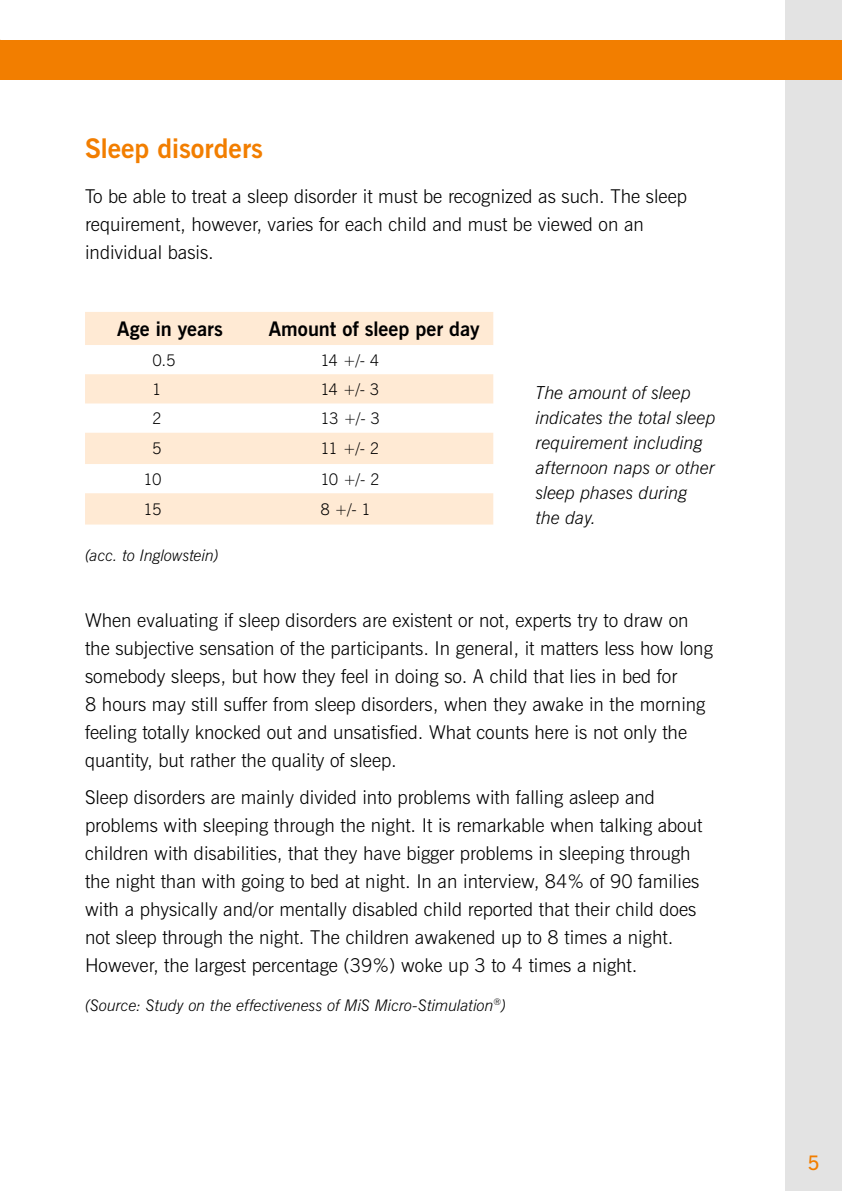
<style>
.page{position:relative;width:842px;height:1191px;background:#fff}
.page>*{position:absolute;margin:0;border:0;box-sizing:border-box;transform-origin:0 0}
.t1{font:700 27px "News Gothic BT";color:#f27e00}
.t2{font:700 20px "News Gothic BT";color:#000}
.t3{font:600 20px "News Gothic BT";color:#f27e00}
.t4{font:300 19px/28px "News Gothic BT";color:#000}
.t5{font:italic 300 18px/25px "News Gothic BT";color:#000}
.t6{font:italic 300 16px "News Gothic BT";color:#000}
.t7{font:300 16px "News Gothic BT";letter-spacing:-.065em;color:#000}
</style>
<div class="page">
<div style="left:785px;top:0;width:57px;height:1191px;background:#e3e3e3"></div>
<div style="left:0;top:40px;width:842px;height:39px;background:#f27e00"></div>
<svg style="left:85px;top:312px;width:408px;height:212px;fill:#ffead4"></svg>
<h1 class="t1" style="left:85px;top:132px;width:180px">Sleep disorders</h1>
<p class="t4" style="left:85px;top:182px;width:603px">To be able to treat a sleep disorder it must be recognized as such. The sleep requirement, however, varies for each child and must be viewed on an individual basis.</p>
<p class="t2" style="left:117px;top:317px;width:107px">Age in years</p>
<p class="t2" style="left:269px;top:317px;width:212px">Amount of sleep per day</p>
<p class="t7" style="left:152px;top:350px;width:25px">0.5</p>
<p class="t7" style="left:320px;top:350px;width:61px">14 +/- 4</p>
<p class="t7" style="left:152px;top:379px;width:11px">1</p>
<p class="t7" style="left:320px;top:379px;width:61px">14 +/- 3</p>
<p class="t7" style="left:152px;top:409px;width:11px">2</p>
<p class="t7" style="left:320px;top:409px;width:61px">13 +/- 3</p>
<p class="t7" style="left:152px;top:439px;width:11px">5</p>
<p class="t7" style="left:320px;top:439px;width:61px">11 +/- 2</p>
<p class="t7" style="left:144px;top:469px;width:19px">10</p>
<p class="t7" style="left:320px;top:469px;width:61px">10 +/- 2</p>
<p class="t7" style="left:143px;top:499px;width:20px">15</p>
<p class="t7" style="left:320px;top:499px;width:52px">8 +/- 1</p>
<p class="t6" style="left:85px;top:545px;width:135px">(acc. to Inglowstein)</p>
<p class="t5" style="left:536px;top:380px;width:181px">The amount of sleep indicates the total sleep requirement including afternoon naps or other sleep phases during the day.</p>
<p class="t4" style="left:85px;top:606px;width:629px">When evaluating if sleep disorders are existent or not, experts try to draw on the subjective sensation of the participants. In general, it matters less how long somebody sleeps, but how they feel in doing so. A child that lies in bed for<br>8 hours may still suffer from sleep disorders, when they awake in the morning feeling totally knocked out and unsatisfied. What counts here is not only the quantity, but rather the quality of sleep.</p>
<p class="t4" style="left:85px;top:783px;width:619px">Sleep disorders are mainly divided into problems with falling asleep and problems with sleeping through the night. It is remarkable when talking about children with disabilities, that they have bigger problems in sleeping through the night than with going to bed at night. In an interview, 84% of 90 families with a physically and/or mentally disabled child reported that their child does not sleep through the night. The children awakened up to 8 times a night.<br>However, the largest percentage (39%) woke up 3 to 4 times a night.</p>
<p class="t6" style="left:85px;top:995px;width:423px">(Source: Study on the effectiveness of MiS Micro-Stimulation<sup>®</sup>)</p>
<p class="t3" style="left:808px;top:1151px;width:14px">5</p>
</div>
